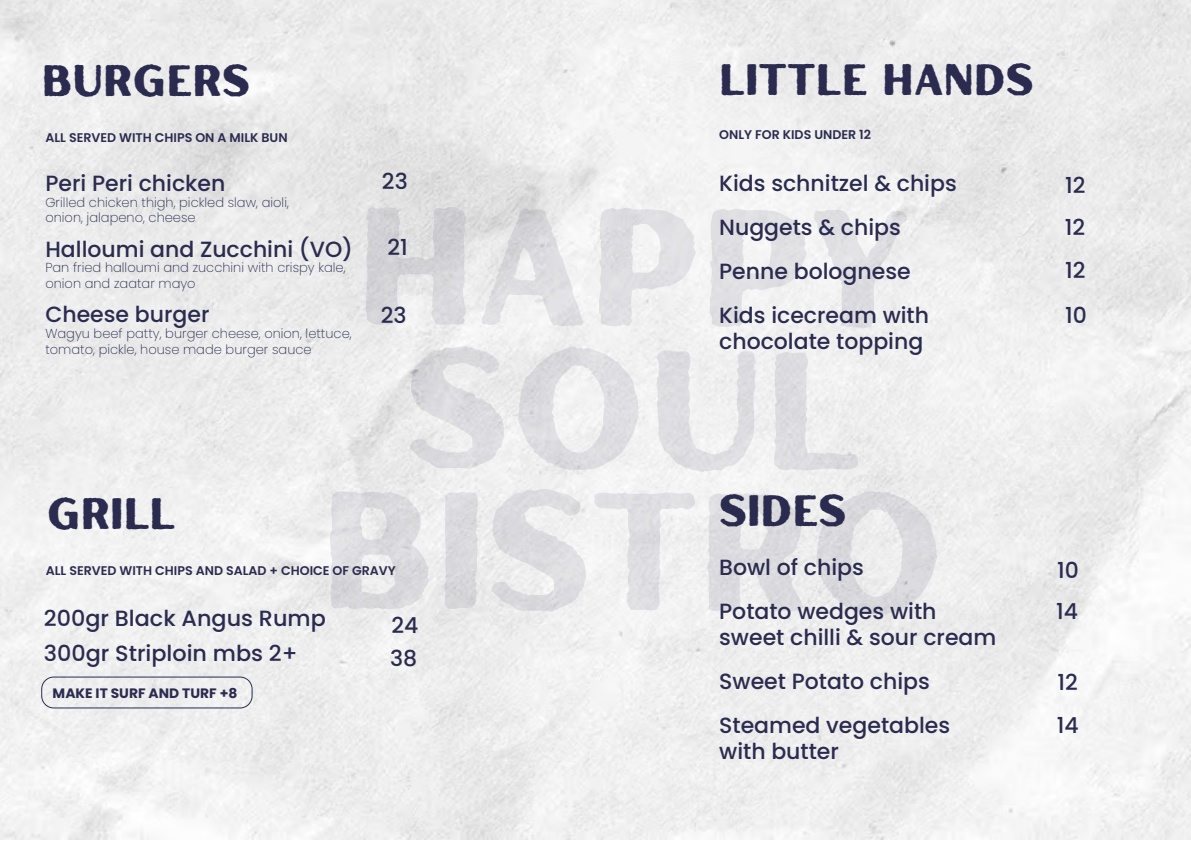
<style>
.page{position:relative;width:1191px;height:842px;background:#fff}
.page>*{position:absolute;margin:0;border:0;box-sizing:border-box;transform-origin:0 0}
.t1{font:165.9px "Hertical Sans Rough";letter-spacing:-.01em;color:#2b2b50}
.t2{font:43.9px "Hertical Sans Rough";color:#2b2b50}
.t3{font:500 22px/44px "Poppins";color:#2b2b50}
.t4{font:700 13.6px "Poppins";color:#2b2b50}
.t5{font:200 13px/15.6px "Poppins";color:#2b2b50}
.t6{font:600 12.6px "Poppins";color:#2b2b50}
</style>
<div class="page">
<img style="left:0;top:0;width:1191px;height:839px">
<div style="left:41px;top:676px;width:212px;height:32px;border:1px solid #2b2b50;border-radius:12px"></div>
<h2 class="t2" style="left:42px;top:51px;width:209px">BURGERS</h2>
<p class="t6" style="left:45px;top:130px;width:244px">ALL SERVED WITH CHIPS ON A MILK BUN</p>
<p class="t3" style="left:45px;top:162px;width:181px">Peri Peri chicken</p>
<p class="t5" style="left:45px;top:195px;width:245px">Grilled chicken thigh, pickled slaw, aioli, onion, jalapeno, cheese</p>
<p class="t3" style="left:45px;top:227px;width:309px">Halloumi and Zucchini (VO)</p>
<p class="t5" style="left:45px;top:260px;width:302px">Pan fried halloumi and zucchini with crispy kale, onion and zaatar mayo</p>
<p class="t3" style="left:45px;top:293px;width:166px">Cheese burger</p>
<p class="t5" style="left:45px;top:326px;width:308px">Wagyu beef patty, burger cheese, onion, lettuce, tomato, pickle, house made burger sauce</p>
<p class="t3" style="left:382px;top:159px;width:27px">23</p>
<p class="t3" style="left:387px;top:226px;width:22px">21</p>
<p class="t3" style="left:381px;top:293px;width:27px">23</p>
<h2 class="t2" style="left:719px;top:50px;width:316px">LITTLE HANDS</h2>
<p class="t6" style="left:719px;top:127px;width:153px">ONLY FOR KIDS UNDER 12</p>
<p class="t3" style="left:719px;top:161px;width:239px">Kids schnitzel &amp; chips<br>Nuggets &amp; chips<br>Penne bolognese<br>Kids icecream with</p>
<p class="t3" style="left:719px;top:319px;width:206px">chocolate topping</p>
<p class="t3" style="left:1064px;top:165px;width:22px;line-height:41.2px">12<br>12</p>
<p class="t3" style="left:1065px;top:248px;width:23px;line-height:44.9px">12<br>10</p>
<h1 class="t1" style="left:320px;top:437px;width:627px">BISTRO</h1>
<h2 class="t2" style="left:47px;top:483px;width:130px">GRILL</h2>
<h2 class="t2" style="left:719px;top:481px;width:129px">SIDES</h2>
<p class="t3" style="left:719px;top:545px;width:219px">Bowl of chips<br>Potato wedges with</p>
<p class="t3" style="left:719px;top:615px;width:279px">sweet chilli &amp; sour cream<br>Sweet Potato chips<br>Steamed vegetables</p>
<p class="t3" style="left:719px;top:729px;width:121px">with butter</p>
<p class="t6" style="left:46px;top:563px;width:351px">ALL SERVED WITH CHIPS AND SALAD + CHOICE OF GRAVY</p>
<p class="t3" style="left:44px;top:601px;width:283px;line-height:34.4px">200gr Black Angus Rump<br>300gr Striploin mbs 2+</p>
<p class="t3" style="left:390px;top:608px;width:30px;line-height:33.2px">24<br>38</p>
<p class="t4" style="left:53px;top:685px;width:186px">MAKE IT SURF AND TURF +8</p>
<p class="t3" style="left:1056px;top:550px;width:24px;line-height:40.7px">10<br>14</p>
<p class="t3" style="left:1057px;top:660px;width:23px;line-height:43px">12<br>14</p>
</div>
